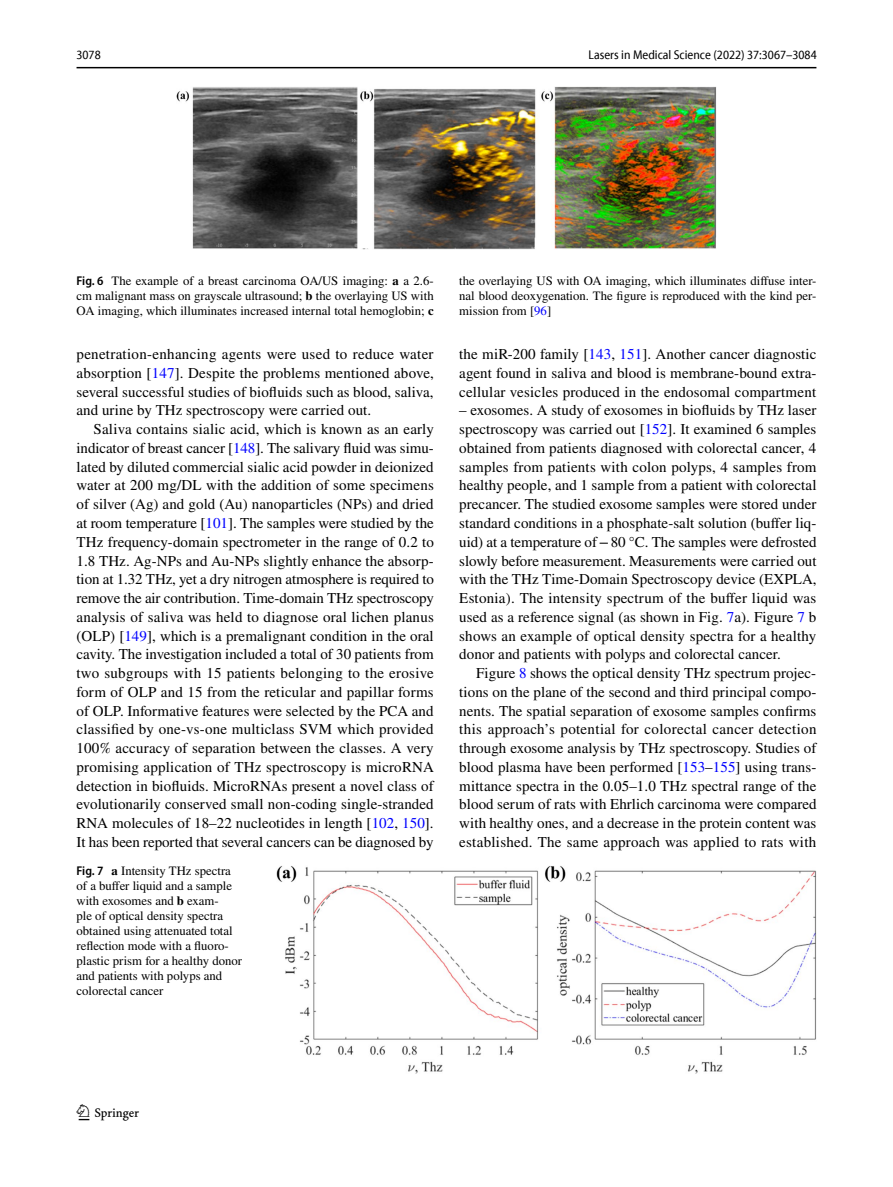
<style>
.page{position:relative;width:893px;height:1187px;background:#fff}
.page>*{position:absolute;margin:0;border:0;box-sizing:border-box;transform-origin:0 0}
.t1{font:22.5px "Springnew Regular 2";color:#000}
.t2{font:15px/18.8px "STIX";letter-spacing:.005em;color:#000;text-align:justify}
.t3{font:12.75px/15px "STIX";color:#000;text-align:justify}
.t4{font:semi-condensed 12.75px "Myriad Pro Unic";color:#000}
.s1{font-family:"Myriad Pro";font-weight:600;font-stretch:semi-condensed}
.s2{font-weight:700}
.s3{color:#00f}
</style>
<div class="page">
<hr style="left:77px;top:67px;width:739px;height:1px;background:#000">
<img style="left:176px;top:87px;width:540px;height:163px">
<img style="left:276px;top:866px;width:540px;height:207px">
<p class="t4" style="left:77px;top:50px;width:26px">3078</p>
<p class="t4" style="left:588px;top:50px;width:230px">Lasers in Medical Science (2022) 37:3067–3084</p>
<p class="t3" style="left:77px;top:274px;width:359px"><span class="s1">Fig. 6</span> The example of a breast carcinoma OA/US imaging: <span class="s2">a</span> a 2.6- cm malignant mass on grayscale ultrasound; <span class="s2">b</span> the overlaying US with OA imaging, which illuminates increased internal total hemoglobin; <span class="s2">c</span></p>
<p class="t3" style="left:459px;top:274px;width:359px">the overlaying US with OA imaging, which illuminates diffuse inter&shy;nal blood deoxygenation. The figure is reproduced with the kind per&shy;mission from [<span class="s3">96</span>]</p>
<p class="t2" style="left:77px;top:346px;width:359px">penetration-enhancing agents were used to reduce water absorption [<span class="s3">147</span>]. Despite the problems mentioned above, several successful studies of biofluids such as blood, saliva, and urine by THz spectroscopy were carried out.</p>
<p class="t2" style="left:77px;top:421px;width:359px;text-indent:17px">Saliva contains sialic acid, which is known as an early indicator of breast cancer [<span class="s3">148</span>]. The salivary fluid was simu&shy;lated by diluted commercial sialic acid powder in deionized water at 200 mg/DL with the addition of some specimens of silver (Ag) and gold (Au) nanoparticles (NPs) and dried at room temperature [<span class="s3">101</span>]. The samples were studied by the THz frequency-domain spectrometer in the range of 0.2 to 1.8 THz. Ag-NPs and Au-NPs slightly enhance the absorp&shy;tion at 1.32 THz, yet a dry nitrogen atmosphere is required to remove the air contribution. Time-domain THz spectroscopy analysis of saliva was held to diagnose oral lichen planus (OLP) [<span class="s3">149</span>], which is a premalignant condition in the oral cavity. The investigation included a total of 30 patients from two subgroups with 15 patients belonging to the erosive form of OLP and 15 from the reticular and papillar forms of OLP. Informative features were selected by the PCA and classified by one-vs-one multiclass SVM which provided 100% accuracy of separation between the classes. A very promising application of THz spectroscopy is microRNA detection in biofluids. MicroRNAs present a novel class of evolutionarily conserved small non-coding single-stranded RNA molecules of 18–22 nucleotides in length [<span class="s3">102</span>, <span class="s3">150</span>].<br>It has been reported that several cancers can be diagnosed by</p>
<p class="t3" style="left:77px;top:864px;width:167px;text-align:left"><span class="s1">Fig. 7</span> <span class="s2">a</span> Intensity THz spectra of a buffer liquid and a sample with exosomes and <span class="s2">b</span> exam-<br>ple of optical density spectra obtained using attenuated total reflection mode with a fluoro&shy;plastic prism for a healthy donor and patients with polyps and colorectal cancer</p>
<p class="t2" style="left:459px;top:346px;width:359px">the miR-200 family [<span class="s3">143</span>, <span class="s3">151</span>]. Another cancer diagnostic agent found in saliva and blood is membrane-bound extra&shy;cellular vesicles produced in the endosomal compartment</p>
<p class="t2" style="left:459px;top:402px;width:359px">– exosomes. A study of exosomes in biofluids by THz laser spectroscopy was carried out [<span class="s3">152</span>]. It examined 6 samples obtained from patients diagnosed with colorectal cancer, 4 samples from patients with colon polyps, 4 samples from healthy people, and 1 sample from a patient with colorectal precancer. The studied exosome samples were stored under standard conditions in a phosphate-salt solution (buffer liq&shy;uid) at a temperature of−80 °C. The samples were defrosted slowly before measurement. Measurements were carried out with the THz Time-Domain Spectroscopy device (EXPLA, Estonia). The intensity spectrum of the buffer liquid was used as a reference signal (as shown in Fig. <span class="s3">7</span>a). Figure <span class="s3">7</span> b shows an example of optical density spectra for a healthy donor and patients with polyps and colorectal cancer.</p>
<p class="t2" style="left:459px;top:664px;width:359px;text-indent:17px">Figure <span class="s3">8</span> shows the optical density THz spectrum projec&shy;tions on the plane of the second and third principal compo&shy;nents. The spatial separation of exosome samples confirms this approach’s potential for colorectal cancer detection through exosome analysis by THz spectroscopy. Studies of blood plasma have been performed [<span class="s3">153</span>–<span class="s3">155</span>] using trans&shy;mittance spectra in the 0.05–1.0 THz spectral range of the blood serum of rats with Ehrlich carcinoma were compared with healthy ones, and a decrease in the protein content was established. The same approach was applied to rats with</p>
<h1 class="t1" style="left:79px;top:1104px;width:62px">1 3</h1>
</div>
